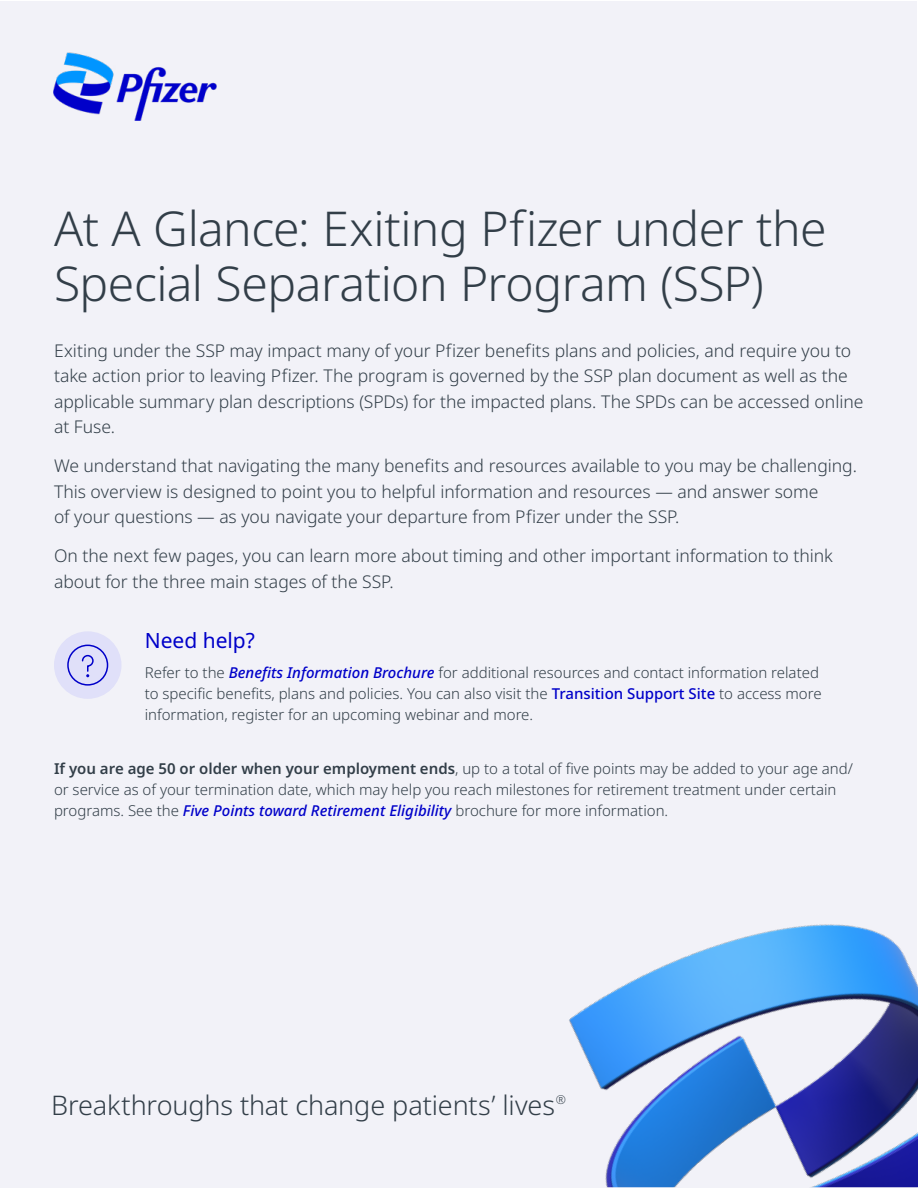
<style>
.page{position:relative;width:918px;height:1188px;background:#fff}
.page>*{position:absolute;margin:0;border:0;box-sizing:border-box;transform-origin:0 0}
.t1{font:300 48px/55.5px "Noto Sans";letter-spacing:-.01em;color:#323e48}
.t2{font:300 27px "Noto Sans";letter-spacing:-.005em;color:#323e48}
.t3{font:21px "Noto Sans";color:#0000c9}
.t4{font:300 17.55px/25.5px "Noto Sans";color:#323e48}
.t5{font:300 15px/21px "Noto Sans";color:#323e48}
.s1{font-weight:500;font-style:italic;color:#0000c9}
.s2{font-weight:500;color:#0000c9}
.s3{font-weight:600}
</style>
<div class="page">
<div style="left:1px;top:1px;width:916px;height:1186px;background:#f2f2f8"></div>
<img style="left:569px;top:924px;width:349px;height:263px">
<img style="left:53px;top:53px;width:164px;height:67px">
<div style="left:54px;top:631px;width:68px;height:68px;background:#e0e0f9;border-radius:50%"></div>
<svg style="left:67px;top:644px;width:42px;height:42px"></svg>
<h1 class="t1" style="left:54px;top:202px;width:774px">At A Glance: Exiting Pfizer under the<br>Special Separation Program (SSP)</h1>
<p class="t4" style="left:54px;top:338px;width:811px">Exiting under the SSP may impact many of your Pfizer benefits plans and policies, and require you to take action prior to leaving Pfizer. The program is governed by the SSP plan document as well as the applicable summary plan descriptions (SPDs) for the impacted plans. The SPDs can be accessed online at Fuse.</p>
<p class="t4" style="left:54px;top:454px;width:805px">We understand that navigating the many benefits and resources available to you may be challenging.<br>This overview is designed to point you to helpful information and resources — and answer some<br>of your questions — as you navigate your departure from Pfizer under the SSP.</p>
<p class="t4" style="left:54px;top:544px;width:780px">On the next few pages, you can learn more about timing and other important information to think about for the three main stages of the SSP.</p>
<p class="t3" style="left:145px;top:626px;width:112px">Need help?</p>
<p class="t5" style="left:145px;top:662px;width:679px">Refer to the <span class="s1">Benefits Information Brochure</span> for additional resources and contact information related to specific benefits, plans and policies. You can also visit the <span class="s2">Transition Support Site</span> to access more information, register for an upcoming webinar and more.</p>
<p class="t5" style="left:54px;top:759px;width:801px"><span class="s3">If you are age 50 or older when your employment ends</span>, up to a total of five points may be added to your age and/ or service as of your termination date, which may help you reach milestones for retirement treatment under certain programs. See the <span class="s1">Five Points toward Retirement Eligibility</span> brochure for more information.</p>
<h2 class="t2" style="left:51px;top:1086px;width:516px">Breakthroughs that change patients’ lives<sup>®</sup></h2>
</div>
